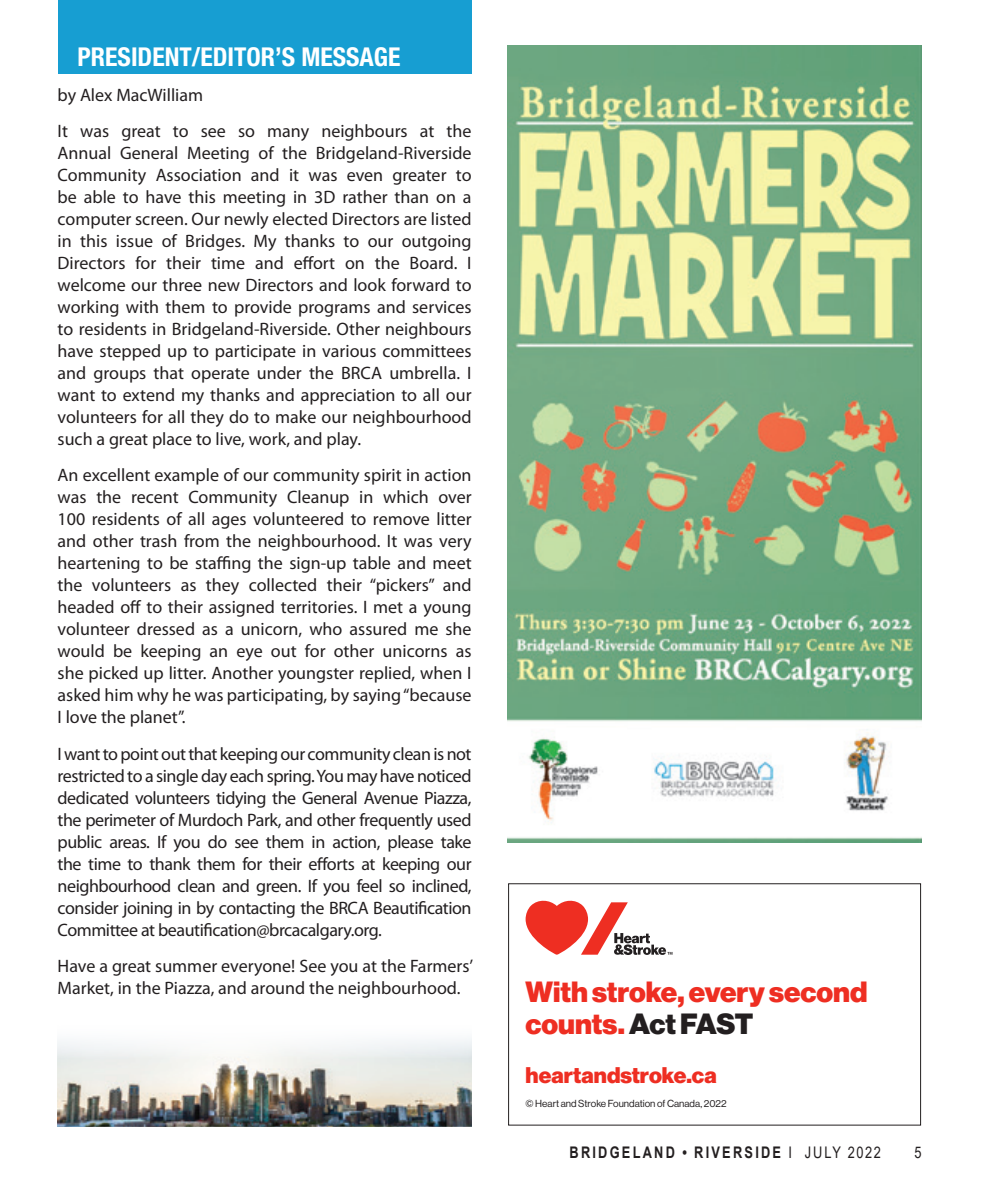
<style>
.page{position:relative;width:990px;height:1188px;background:#fff}
.page>*{position:absolute;margin:0;border:0;box-sizing:border-box;transform-origin:0 0}
.t1{font:28.6px/31.4px "N Haas Grotesk DS Pro 95 Blk";color:#ee2e22}
.t2{font:700 condensed 26px "Helvetica Neue LT Std";color:#fff}
.t3{font:22.2px "N Haas Grotesk DS Pro 95 Blk";color:#ee2e22}
.Body_text{font:18px/22px "Myriad Pro";color:#231f20;text-align:justify}
.t4{font:700 16px "Arial";letter-spacing:.175em;color:#231f20;scale:.8 1}
.t5{font:16px "Arial";color:#231f20;scale:.8 1}
.t6{font:10px "N Haas Grotesk DS Std 55 Rg";color:#231f20}
.s1{color:#231f20}
.s2{font-weight:400}
</style>
<div class="page">
<div style="left:58px;top:0;width:414px;height:74px;background:#179ed2"></div>
<img style="left:58px;top:1038px;width:414px;height:88px">
<img style="left:508px;top:46px;width:414px;height:796px">
<svg style="left:526px;top:900px;width:146px;height:55px"></svg>
<div style="left:508px;top:883px;width:413px;height:243px;border:1px solid #231f20"></div>
<p class="t2" style="left:78px;top:41px;width:325px">PRESIDENT/EDITOR’S MESSAGE</p>
<p class="Body_text" style="left:58px;top:83px;width:147px">by Alex MacWilliam</p>
<p class="Body_text" style="left:58px;top:120px;width:416px">It was great to see so many neighbours at the Annual General Meeting of the Bridgeland-Riverside Community Association and it was even greater to be able to have this meeting in 3D rather than on a computer screen. Our newly elected Directors are listed in this issue of Bridges. My thanks to our outgoing Directors for their time and effort on the Board. I welcome our three new Directors and look forward to working with them to provide programs and services to residents in Bridgeland-Riverside. Other neighbours have stepped up to participate in various committees and groups that operate under the BRCA umbrella. I want to extend my thanks and appreciation to all our volunteers for all they do to make our neighbourhood such a great place to live, work, and play.</p>
<p class="Body_text" style="left:58px;top:464px;width:416px">An excellent example of our community spirit in action was the recent Community Cleanup in which over 100 residents of all ages volunteered to remove litter and other trash from the neighbourhood. It was very heartening to be staffing the sign-up table and meet the volunteers as they collected their “pickers” and headed off to their assigned territories. I met a young volunteer dressed as a unicorn, who assured me she would be keeping an eye out for other unicorns as she picked up litter. Another youngster replied, when I asked him why he was participating, by saying “because I love the planet”.</p>
<p class="Body_text" style="left:58px;top:743px;width:416px">I want to point out that keeping our community clean is not restricted to a single day each spring. You may have noticed dedicated volunteers tidying the General Avenue Piazza, the perimeter of Murdoch Park, and other frequently used public areas. If you do see them in action, please take the time to thank them for their efforts at keeping our neighbourhood clean and green. If you feel so inclined, consider joining in by contacting the BRCA Beautification Committee at beautification@brcacalgary.org.</p>
<p class="Body_text" style="left:58px;top:955px;width:417px">Have a great summer everyone! See you at the Farmers’<br>Market, in the Piazza, and around the neighbourhood.</p>
<p class="t1" style="left:526px;top:977px;width:343px">With stroke, every second counts. <span class="s1">Act FAST</span></p>
<p class="t3" style="left:526px;top:1062px;width:193px">heartandstroke.ca</p>
<p class="t6" style="left:526px;top:1098px;width:203px">© Heart and Stroke Foundation of Canada, 2022</p>
<p class="t4" style="left:570px;top:1141px;width:391px">BRIDGELAND • RIVERSIDE <span class="s2">I JULY 2022</span></p>
<p class="t5" style="left:914px;top:1141px;width:10px">5</p>
</div>
